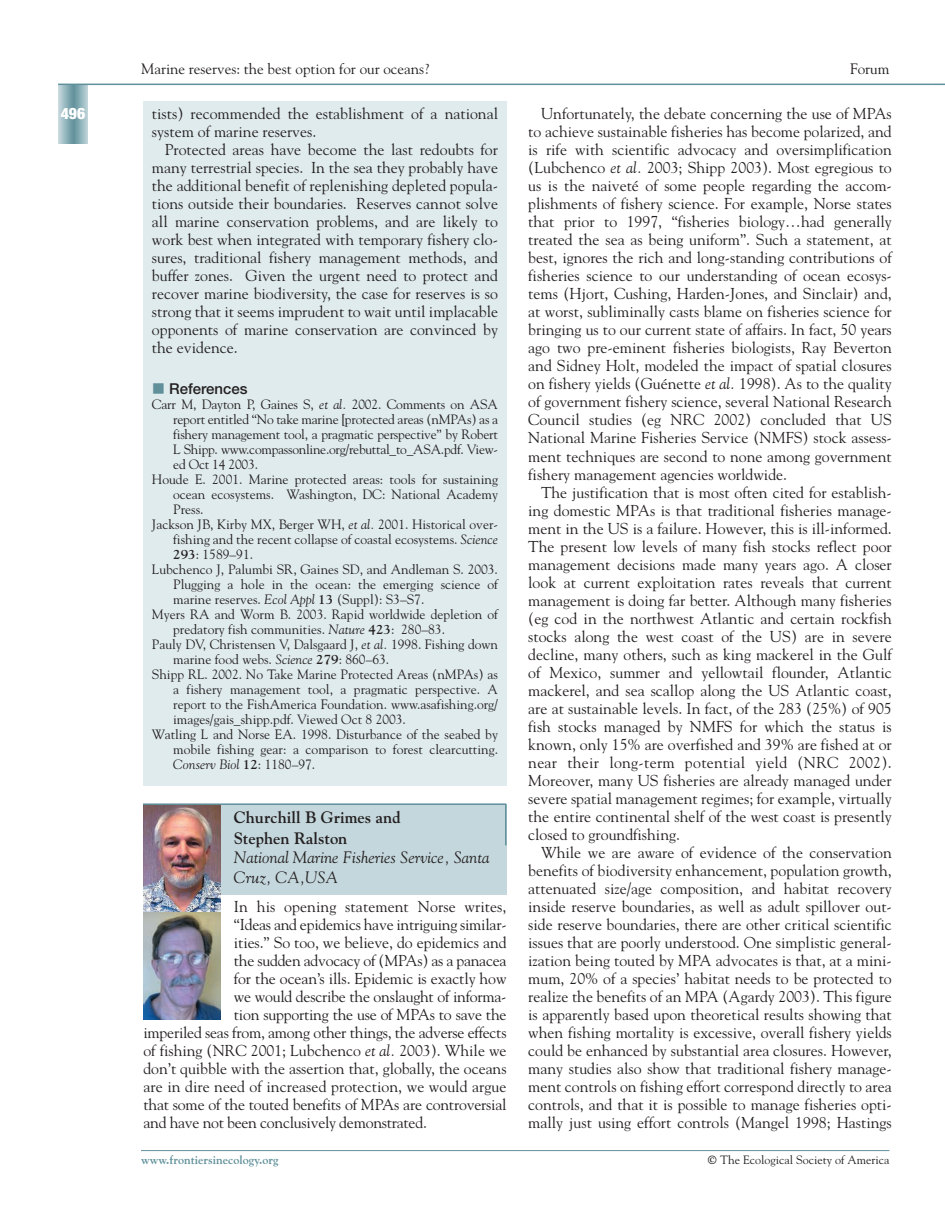
<style>
.page{position:relative;width:945px;height:1217px;background:#fff}
.page>*{position:absolute;margin:0;border:0;box-sizing:border-box;transform-origin:0 0}
.t1{font:italic 16.5px/19.5px "Goudy";color:#231f20}
.t2{font:700 16.5px/21px "Goudy";color:#231f20}
.t3{font:15.75px/18px "Goudy";letter-spacing:-.005em;color:#231f20;text-align:justify}
.t4{font:900 condensed 15.75px "Helvetica Neue";color:#fff}
.t5{font:15px "Goudy";color:#231f20}
.t6{font:500 15px "Helvetica Neue";color:#231f20}
.t7{font:13.5px "Goudy";color:#231f20}
.t8{font:13.5px "Goudy";letter-spacing:-.02em;color:#231f20}
.t9{font:italic 13.5px "Goudy";color:#231f20}
.t10{font:12px "Goudy";color:#231f20}
.t11{font:700 12px "Goudy";color:#60909a}
.s1{font-style:italic}
.s2{font-weight:700}
.s3{font-weight:700;font-style:normal}
.s4{font-style:normal}
</style>
<div class="page">
<svg style="left:932px;top:84px;width:13px;height:1px"></svg>
<svg style="left:58px;top:85px;width:30px;height:59px"></svg>
<hr style="left:58px;top:84px;width:874px;height:1px;background:#60909a">
<hr style="left:141px;top:1150px;width:748px;height:1px;background:#60909a">
<div style="left:143px;top:101px;width:364px;height:684px;background:#e0ebed"></div>
<div style="left:221px;top:804px;width:286px;height:90px;background:#c4d7dc"></div>
<img style="left:143px;top:805px;width:77px;height:107px">
<img style="left:143px;top:912px;width:77px;height:107px">
<hr style="left:505px;top:803px;width:2px;height:42px;background:#60909a">
<hr style="left:143px;top:803px;width:363px;height:2px;background:#60909a">
<p class="t4" style="left:61px;top:108px;width:26px">496</p>
<p class="t5" style="left:141px;top:62px;width:290px">Marine reserves: the best option for our oceans?</p>
<p class="t5" style="left:850px;top:62px;width:41px">Forum</p>
<p class="t3" style="left:152px;top:106px;width:348px">tists) recommended the establishment of a national system of marine reserves.</p>
<p class="t3" style="left:152px;top:142px;width:348px;text-indent:13px">Protected areas have become the last redoubts for many terrestrial species. In the sea they probably have the additional benefit of replenishing depleted popula&shy;tions outside their boundaries. Reserves cannot solve all marine conservation problems, and are likely to work best when integrated with temporary fishery clo&shy;sures, traditional fishery management methods, and buffer zones. Given the urgent need to protect and recover marine biodiversity, the case for reserves is so strong that it seems imprudent to wait until implacable opponents of marine conservation are convinced by the evidence.</p>
<p class="t6" style="left:169px;top:383px;width:80px">References</p>
<p class="t7" style="left:152px;top:399px;width:348px">Carr M, Dayton P, Gaines S, <span class="s1">et al.</span> 2002. Comments on ASA</p>
<p class="t7" style="left:173px;top:414px;width:326px">report entitled “No take marine [protected areas (nMPAs) as a</p>
<p class="t7" style="left:173px;top:429px;width:326px">fishery management tool, a pragmatic perspective” by Robert</p>
<p class="t8" style="left:173px;top:444px;width:326px">L Shipp. www.compassonline.org/rebuttal_to_ASA.pdf. View-</p>
<p class="t7" style="left:173px;top:459px;width:86px">ed Oct 14 2003.</p>
<p class="t7" style="left:152px;top:474px;width:348px">Houde E. 2001. Marine protected areas: tools for sustaining</p>
<p class="t7" style="left:173px;top:489px;width:326px">ocean ecosystems. Washington, DC: National Academy</p>
<p class="t7" style="left:173px;top:504px;width:32px">Press.</p>
<p class="t7" style="left:152px;top:519px;width:348px">Jackson JB, Kirby MX, Berger WH, <span class="s1">et al.</span> 2001. Historical over-</p>
<p class="t7" style="left:173px;top:534px;width:326px">fishing and the recent collapse of coastal ecosystems. <span class="s1">Science</span></p>
<p class="t7" style="left:173px;top:549px;width:81px"><span class="s2">293</span>: 1589–91.</p>
<p class="t7" style="left:152px;top:564px;width:348px">Lubchenco J, Palumbi SR, Gaines SD, and Andleman S. 2003.</p>
<p class="t7" style="left:173px;top:579px;width:326px">Plugging a hole in the ocean: the emerging science of</p>
<p class="t7" style="left:173px;top:594px;width:253px">marine reserves. <span class="s1">Ecol Appl</span> <span class="s2">13</span> (Suppl): S3–S7.</p>
<p class="t7" style="left:152px;top:609px;width:348px">Myers RA and Worm B. 2003. Rapid worldwide depletion of</p>
<p class="t7" style="left:173px;top:624px;width:273px">predatory fish communities. <span class="s1">Nature</span> <span class="s2">423</span>: 280–83.</p>
<p class="t7" style="left:152px;top:639px;width:348px">Pauly DV, Christensen V, Dalsgaard J, <span class="s1">et al.</span> 1998. Fishing down</p>
<p class="t7" style="left:173px;top:654px;width:218px">marine food webs. <span class="s1">Science</span> <span class="s2">279</span>: 860–63.</p>
<p class="t7" style="left:152px;top:669px;width:348px">Shipp RL. 2002. No Take Marine Protected Areas (nMPAs) as</p>
<p class="t7" style="left:173px;top:684px;width:326px">a fishery management tool, a pragmatic perspective. A</p>
<p class="t7" style="left:173px;top:699px;width:326px">report to the FishAmerica Foundation. www.asafishing.org/</p>
<p class="t7" style="left:173px;top:714px;width:234px">images/gais_shipp.pdf. Viewed Oct 8 2003.</p>
<p class="t7" style="left:152px;top:729px;width:348px">Watling L and Norse EA. 1998. Disturbance of the seabed by</p>
<p class="t7" style="left:173px;top:744px;width:326px">mobile fishing gear: a comparison to forest clearcutting.</p>
<p class="t9" style="left:173px;top:759px;width:144px">Conserv Biol <span class="s3">12</span><span class="s4">: 1180–97.</span></p>
<p class="t2" style="left:234px;top:807px;width:168px">Churchill B Grimes and<br>Stephen Ralston</p>
<p class="t1" style="left:234px;top:849px;width:257px">National Marine Fisheries Service, Santa<br>Cruz, CA,USA</p>
<p class="t3" style="left:234px;top:898px;width:274px">In his opening statement Norse writes,</p>
<p class="t3" style="left:234px;top:916px;width:274px">“Ideas and epidemics have intriguing similar-</p>
<p class="t3" style="left:234px;top:934px;width:274px">ities.” So too, we believe, do epidemics and</p>
<p class="t3" style="left:234px;top:952px;width:274px">the sudden advocacy of (MPAs) as a panacea</p>
<p class="t3" style="left:234px;top:970px;width:274px">for the ocean’s ills. Epidemic is exactly how</p>
<p class="t3" style="left:234px;top:988px;width:274px">we would describe the onslaught of informa-</p>
<p class="t3" style="left:234px;top:1006px;width:274px">tion supporting the use of MPAs to save the</p>
<p class="t3" style="left:143px;top:1024px;width:365px">imperiled seas from, among other things, the adverse effects</p>
<p class="t3" style="left:143px;top:1042px;width:365px">of fishing (NRC 2001; Lubchenco <span class="s1">et al.</span> 2003). While we</p>
<p class="t3" style="left:143px;top:1060px;width:365px">don’t quibble with the assertion that, globally, the oceans</p>
<p class="t3" style="left:143px;top:1078px;width:365px">are in dire need of increased protection, we would argue</p>
<p class="t3" style="left:143px;top:1096px;width:365px">that some of the touted benefits of MPAs are controversial</p>
<p class="t3" style="left:143px;top:1114px;width:285px">and have not been conclusively demonstrated.</p>
<p class="t3" style="left:528px;top:106px;width:365px;text-indent:13px">Unfortunately, the debate concerning the use of MPAs to achieve sustainable fisheries has become polarized, and is rife with scientific advocacy and oversimplification (Lubchenco <span class="s1">et al.</span> 2003; Shipp 2003). Most egregious to us is the naiveté of some people regarding the accom&shy;plishments of fishery science. For example, Norse states that prior to 1997, “fisheries biology…had generally treated the sea as being uniform”. Such a statement, at best, ignores the rich and long-standing contributions of fisheries science to our understanding of ocean ecosys&shy;tems (Hjort, Cushing, Harden-Jones, and Sinclair) and, at worst, subliminally casts blame on fisheries science for bringing us to our current state of affairs. In fact, 50 years ago two pre-eminent fisheries biologists, Ray Beverton and Sidney Holt, modeled the impact of spatial closures on fishery yields (Guénette <span class="s1">et al.</span> 1998). As to the quality of government fishery science, several National Research Council studies (eg NRC 2002) concluded that US National Marine Fisheries Service (NMFS) stock assess&shy;ment techniques are second to none among government fishery management agencies worldwide.</p>
<p class="t3" style="left:528px;top:484px;width:365px;text-indent:13px">The justification that is most often cited for establish&shy;ing domestic MPAs is that traditional fisheries manage&shy;ment in the US is a failure. However, this is ill-informed.<br>The present low levels of many fish stocks reflect poor management decisions made many years ago. A closer look at current exploitation rates reveals that current management is doing far better. Although many fisheries (eg cod in the northwest Atlantic and certain rockfish stocks along the west coast of the US) are in severe decline, many others, such as king mackerel in the Gulf of Mexico, summer and yellowtail flounder, Atlantic mackerel, and sea scallop along the US Atlantic coast, are at sustainable levels. In fact, of the 283 (25%) of 905 fish stocks managed by NMFS for which the status is known, only 15% are overfished and 39% are fished at or near their long-term potential yield (NRC 2002).<br>Moreover, many US fisheries are already managed under severe spatial management regimes; for example, virtually the entire continental shelf of the west coast is presently closed to groundfishing.</p>
<p class="t3" style="left:528px;top:844px;width:365px;text-indent:13px">While we are aware of evidence of the conservation benefits of biodiversity enhancement, population growth, attenuated size/age composition, and habitat recovery inside reserve boundaries, as well as adult spillover out&shy;side reserve boundaries, there are other critical scientific issues that are poorly understood. One simplistic general&shy;ization being touted by MPA advocates is that, at a mini&shy;mum, 20% of a species’ habitat needs to be protected to realize the benefits of an MPA (Agardy 2003). This figure is apparently based upon theoretical results showing that when fishing mortality is excessive, overall fishery yields could be enhanced by substantial area closures. However, many studies also show that traditional fishery manage&shy;ment controls on fishing effort correspond directly to area controls, and that it is possible to manage fisheries opti&shy;mally just using effort controls (Mangel 1998; Hastings</p>
<p class="t11" style="left:141px;top:1155px;width:139px">www.frontiersinecology.org</p>
<p class="t10" style="left:708px;top:1155px;width:183px"><span class="s2">©</span> The Ecological Society of America</p>
</div>
